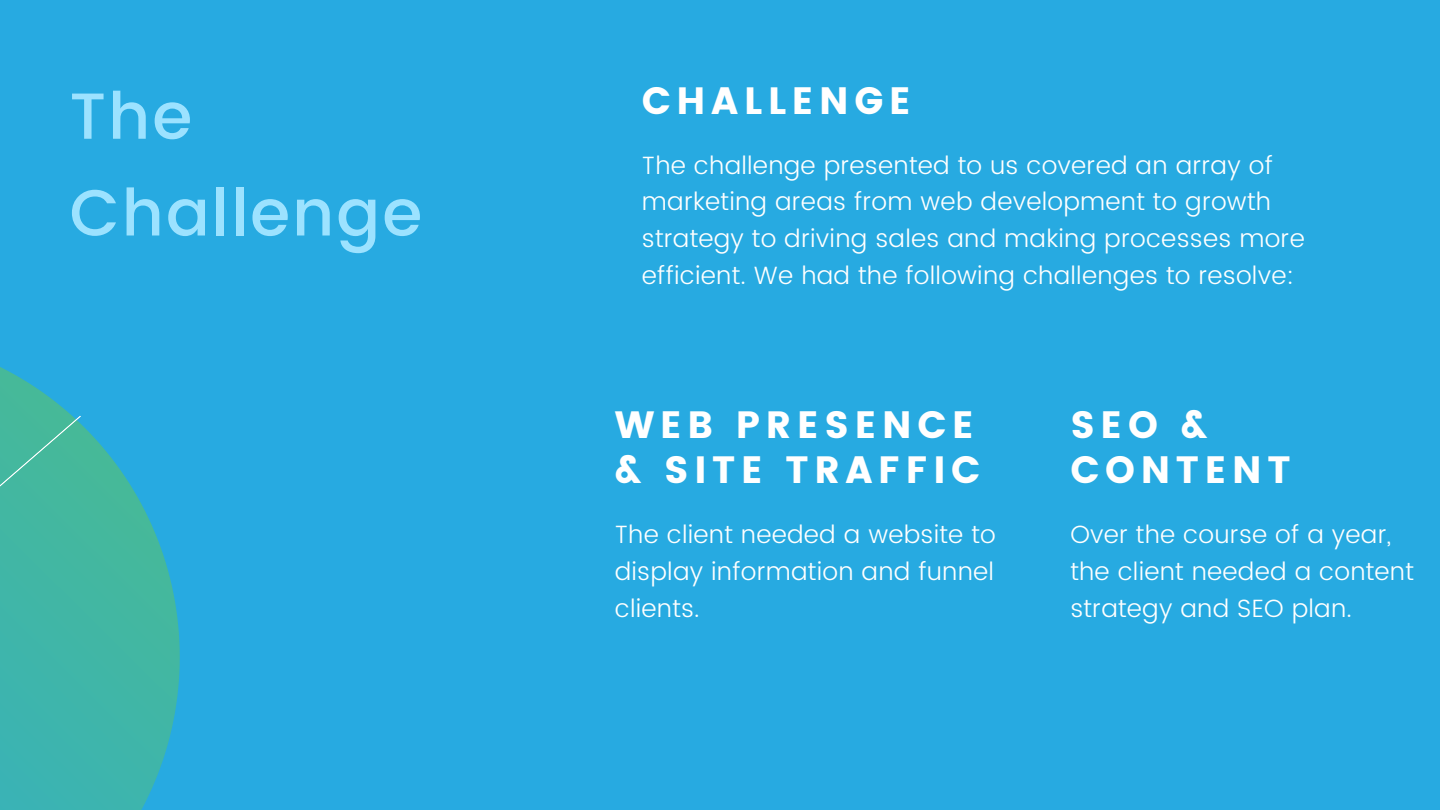
<style>
.page{position:relative;width:1440px;height:810px;background:#27aae1}
.page>*{position:absolute;margin:0;border:0;box-sizing:border-box;transform-origin:0 0}
.t1{font:500 65px/96.8px "Poppins";letter-spacing:.03em;color:#9ce2ff}
.t2{font:38px/45px "Poppins";letter-spacing:.15em;color:#fff}
.t3{font:300 25px/36.8px "Poppins";letter-spacing:.01em;color:#fff}
</style>
<div class="page">
<svg style="left:0;top:367px;width:180px;height:443px;fill:#40b6a8"></svg>
<div style="left:0;top:415px;width:81px;height:72px;background:#45b89c"></div>
<h1 class="t1" style="left:70px;top:68px;width:354px">The<br>Challenge</h1>
<h2 class="t2" style="left:642px;top:78px;width:271px">CHALLENGE</h2>
<p class="t3" style="left:642px;top:147px;width:664px">The challenge presented to us covered an array of marketing areas from web development to growth strategy to driving sales and making processes more efficient. We had the following challenges to resolve:</p>
<h2 class="t2" style="left:615px;top:402px;width:367px">WEB PRESENCE &amp; SITE TRAFFIC</h2>
<p class="t3" style="left:615px;top:516px;width:382px;text-align:justify">The client needed a website to display information and funnel clients.</p>
<h2 class="t2" style="left:1070px;top:402px;width:222px">SEO &amp;<br>CONTENT</h2>
<p class="t3" style="left:1070px;top:516px;width:345px">Over the course of a year, the client needed a content strategy and SEO plan.</p>
</div>
